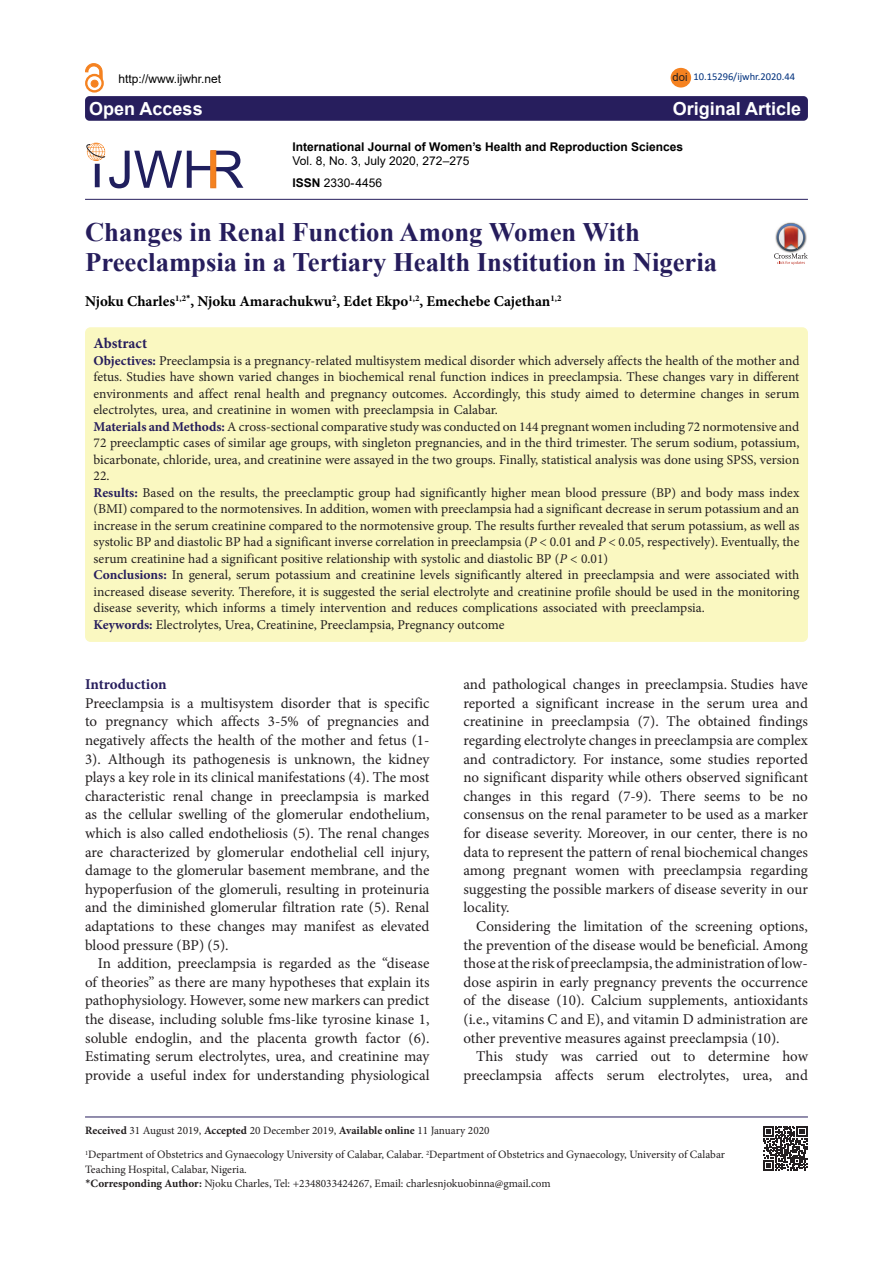
<style>
.page{position:relative;width:893px;height:1263px;background:#fff}
.page>*{position:absolute;margin:0;border:0;box-sizing:border-box;transform-origin:0 0}
.Pa3{font:700 26.7px/30px "Times New Roman";color:#261d5c}
.t1{font:700 18px "Arial";color:#fff}
.t2{font:15px/18.6px "Minion Pro";color:#231f20;text-align:justify}
.t3{font:700 15px "Minion Pro";color:#000}
.t4{font:700 15px "Minion Pro";letter-spacing:-.005em;color:#271e5d}
.t5{font:700 15px "Minion Pro";color:#261d5c}
.t6{font:13.5px/16.5px "Minion Pro";color:#231f20;text-align:justify}
.t7{font:12px "Arial";color:#000}
.t8{font:700 12px "Arial";color:#000}
.t9{font:11.25px/14.2px "Minion Pro";color:#231f20}
.t10{font:11.25px "Arial";color:#231f20}
.t11{font:10.5px "Calibri";color:#00317d}
.s1{font-weight:700}
.s2{font-weight:700;color:#261d5c}
.s3{font-style:italic}
.s4{font-family:"Calibri"}
</style>
<div class="page">
<div style="left:85px;top:327px;width:723px;height:315px;background:#faf8c1;border-radius:6px"></div>
<div style="left:85px;top:96px;width:723px;height:25px;background:#271e5d;border-radius:4px"></div>
<hr style="left:85px;top:199px;width:723px;height:1px;background:#271e5d">
<div style="left:671px;top:68px;width:20px;height:20px;background:#f58220;border-radius:50%"></div>
<div style="left:91px;top:80px;width:7px;height:7px;background:#f58220;border-radius:50%"></div>
<div style="left:91px;top:80px;width:7px;height:7px;border:1px solid #f58220;border-radius:50%"></div>
<div style="left:85px;top:74px;width:19px;height:19px;border:2px solid #f58220;border-radius:50%"></div>
<svg style="left:85px;top:63px;width:17px;height:16px"></svg>
<hr style="left:85px;top:1116px;width:723px;height:1px;background:#261d5c">
<svg style="left:763px;top:1126px;width:44px;height:45px"></svg>
<svg style="left:774px;top:223px;width:34px;height:42px"></svg>
<svg style="left:86px;top:143px;width:157px;height:45px"></svg>
<svg style="left:211px;top:150px;width:5px;height:38px"></svg>
<p class="t7" style="left:118px;top:70px;width:104px">http://www.ijwhr.net</p>
<p class="t10" style="left:672px;top:70px;width:17px">doi</p>
<p class="t11" style="left:693px;top:70px;width:103px">10.15296/ijwhr.2020.44</p>
<p class="t1" style="left:89px;top:96px;width:115px">Open Access</p>
<p class="t1" style="left:673px;top:96px;width:130px">Original Article</p>
<p class="t8" style="left:293px;top:138px;width:392px">International Journal of Women’s Health and Reproduction Sciences</p>
<p class="t7" style="left:293px;top:153px;width:178px">Vol. 8, No. 3, July 2020, 272–275</p>
<p class="t7" style="left:293px;top:174px;width:91px"><span class="s1">ISSN</span> 2330- 4456</p>
<p class="Pa3" style="left:85px;top:216px;width:634px">Changes in Renal Function Among Women With<br>Preeclampsia in a Tertiary Health Institution in Nigeria</p>
<p class="t3" style="left:85px;top:290px;width:478px">Njoku Charles<sup>1,2</sup><sup>*</sup>, Njoku Amarachukwu<sup>2</sup>, Edet Ekpo<sup>1,2</sup>, Emechebe Cajethan<sup>1,2</sup></p>
<p class="t5" style="left:94px;top:333px;width:55px">Abstract</p>
<p class="t6" style="left:94px;top:352px;width:707px"><span class="s2">Objectives:</span> Preeclampsia is a pregnancy-related multisystem medical disorder which adversely affects the health of the mother and fetus. Studies have shown varied changes in biochemical renal function indices in preeclampsia. These changes vary in different environments and affect renal health and pregnancy outcomes. Accordingly, this study aimed to determine changes in serum electrolytes, urea, and creatinine in women with preeclampsia in Calabar.</p>
<p class="t6" style="left:94px;top:418px;width:707px"><span class="s2">Materials and Methods:</span> A cross-sectional comparative study was conducted on 144 pregnant women including 72 normotensive and 72 preeclamptic cases of similar age groups, with singleton pregnancies, and in the third trimester. The serum sodium, potassium, bicarbonate, chloride, urea, and creatinine were assayed in the two groups. Finally, statistical analysis was done using SPSS, version 22.</p>
<p class="t6" style="left:94px;top:484px;width:707px"><span class="s2">Results:</span> Based on the results, the preeclamptic group had significantly higher mean blood pressure (BP) and body mass index (BMI) compared to the normotensives. In addition, women with preeclampsia had a significant decrease in serum potassium and an increase in the serum creatinine compared to the normotensive group. The results further revealed that serum potassium, as well as systolic BP and diastolic BP had a significant inverse correlation in preeclampsia (<span class="s3">P</span> &lt; 0.01 and <span class="s3">P</span> &lt; 0.05, respectively). Eventually, the serum creatinine had a significant positive relationship with systolic and diastolic BP (<span class="s3">P</span> &lt; 0.01)</p>
<p class="t6" style="left:94px;top:567px;width:707px"><span class="s2">Conclusions:</span> In general, serum potassium and creatinine levels significantly altered in preeclampsia and were associated with increased disease severity. Therefore, it is suggested the serial electrolyte and creatinine profile should be used in the monitoring disease severity, which informs a timely intervention and reduces complications associated with preeclampsia.</p>
<p class="t6" style="left:94px;top:616px;width:412px"><span class="s2">Keywords:</span> Electrolytes, Urea, Creatinine, Preeclampsia, Pregnancy outcome</p>
<p class="t4" style="left:85px;top:674px;width:83px">Introduction</p>
<p class="t2" style="left:85px;top:694px;width:346px">Preeclampsia is a multisystem disorder that is specific to pregnancy which affects 3-5% of pregnancies and negatively affects the health of the mother and fetus (1- 3). Although its pathogenesis is unknown, the kidney plays a key role in its clinical manifestations (4). The most characteristic renal change in preeclampsia is marked as the cellular swelling of the glomerular endothelium, which is also called endotheliosis (5). The renal changes are characterized by glomerular endothelial cell injury, damage to the glomerular basement membrane, and the hypoperfusion of the glomeruli, resulting in proteinuria and the diminished glomerular filtration rate (5). Renal adaptations to these changes may manifest as elevated blood pressure (BP) (5).</p>
<p class="t2" style="left:85px;top:954px;width:346px;text-indent:13px">In addition, preeclampsia is regarded as the “disease of theories” as there are many hypotheses that explain its pathophysiology. However, some new markers can predict the disease, including soluble fms-like tyrosine kinase 1, soluble endoglin, and the placenta growth factor (6).<br>Estimating serum electrolytes, urea, and creatinine may provide a useful index for understanding physiological</p>
<p class="t2" style="left:463px;top:675px;width:346px">and pathological changes in preeclampsia. Studies have reported a significant increase in the serum urea and creatinine in preeclampsia (7). The obtained findings regarding electrolyte changes in preeclampsia are complex and contradictory. For instance, some studies reported no significant disparity while others observed significant changes in this regard (7-9). There seems to be no consensus on the renal parameter to be used as a marker for disease severity. Moreover, in our center, there is no data to represent the pattern of renal biochemical changes among pregnant women with preeclampsia regarding suggesting the possible markers of disease severity in our locality.</p>
<p class="t2" style="left:463px;top:917px;width:346px;text-indent:13px">Considering the limitation of the screening options, the prevention of the disease would be beneficial. Among those at the risk of preeclampsia, the administration of low&shy;dose aspirin in early pregnancy prevents the occurrence of the disease (10). Calcium supplements, antioxidants (i.e., vitamins C and E), and vitamin D administration are other preventive measures against preeclampsia (10).</p>
<p class="t2" style="left:463px;top:1047px;width:346px;text-align:right">This study was carried out to determine how preeclampsia affects serum electrolytes, urea, and</p>
<p class="t9" style="left:85px;top:1124px;width:406px"><span class="s1">Received</span> 31 August 2019, <span class="s1">Accepted</span> 20 December 2019, <span class="s1">Available online</span> 11 January 2020</p>
<p class="t9" style="left:85px;top:1148px;width:641px"><sup>1</sup>Department of Obstetrics and Gynaecology University of Calabar, Calabar. <sup>2</sup>Department of Obstetrics and Gynaecology, University of Calabar<br>Teaching Hospital, Calabar, Nigeria.</p>
<p class="t9" style="left:85px;top:1176px;width:467px"><span class="s4">*</span><span class="s1">Corresponding Author:</span> Njoku Charles, Tel: +2348033424267, Email: charlesnjokuobinna@gmail.com</p>
</div>
